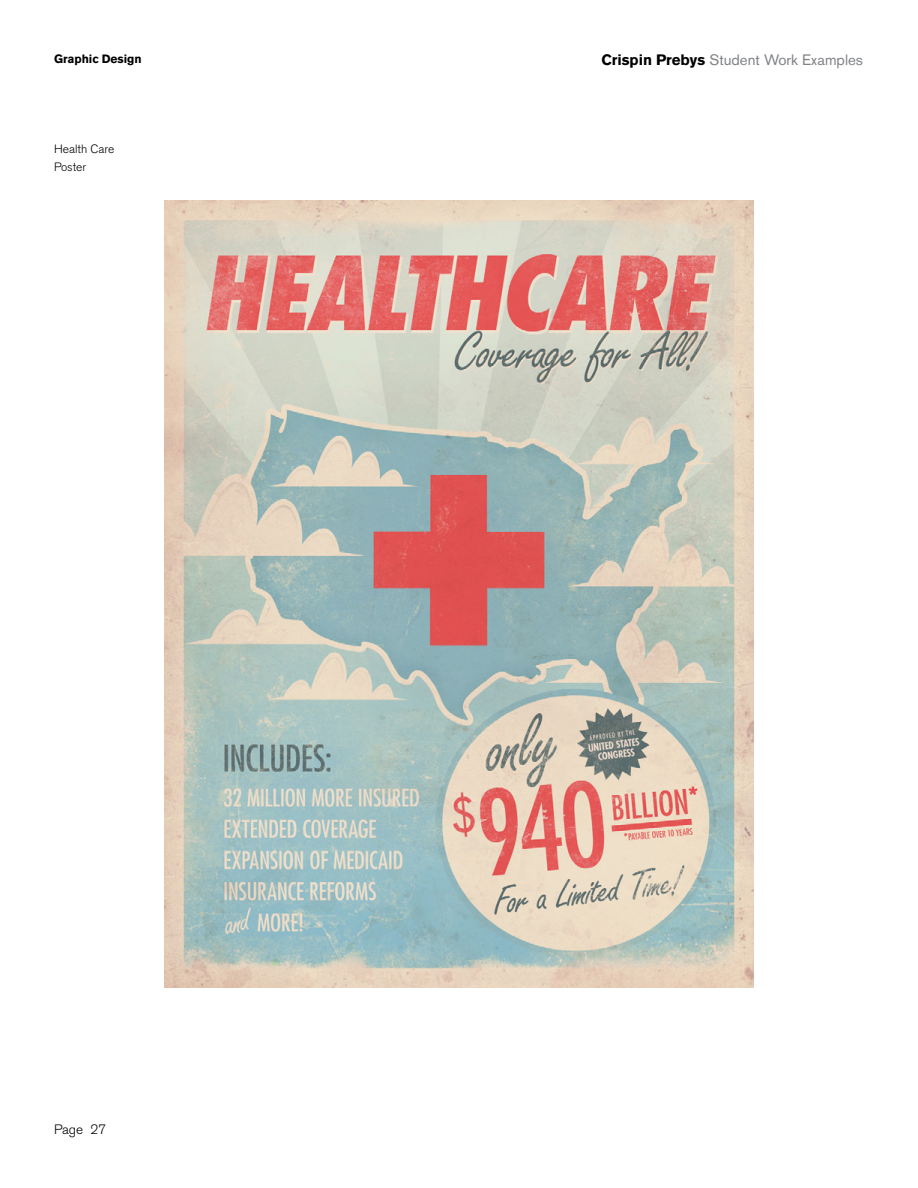
<style>
.page{position:relative;width:918px;height:1188px;background:#fff}
.page>*{position:absolute;margin:0;border:0;box-sizing:border-box;transform-origin:0 0}
.t1{font:15px "Akzidenz Grotesk BE";color:#808285}
.t2{font:300 13.5px "Akzidenz Grotesk BE";color:#000}
.t3{font:300 12px/18px "Akzidenz Grotesk BE";color:#000}
.t4{font:700 12px "Akzidenz Grotesk BE";color:#000}
.s1{font-weight:700;color:#000}
</style>
<div class="page">
<img style="left:164px;top:201px;width:590px;height:786px">
<p class="t4" style="left:54px;top:52px;width:89px">Graphic Design</p>
<p class="t3" style="left:54px;top:140px;width:62px">Health Care<br>Poster</p>
<p class="t2" style="left:54px;top:1121px;width:54px">Page 27</p>
<p class="t1" style="left:602px;top:51px;width:263px"><span class="s1">Crispin Prebys</span> Student Work Examples</p>
</div>
